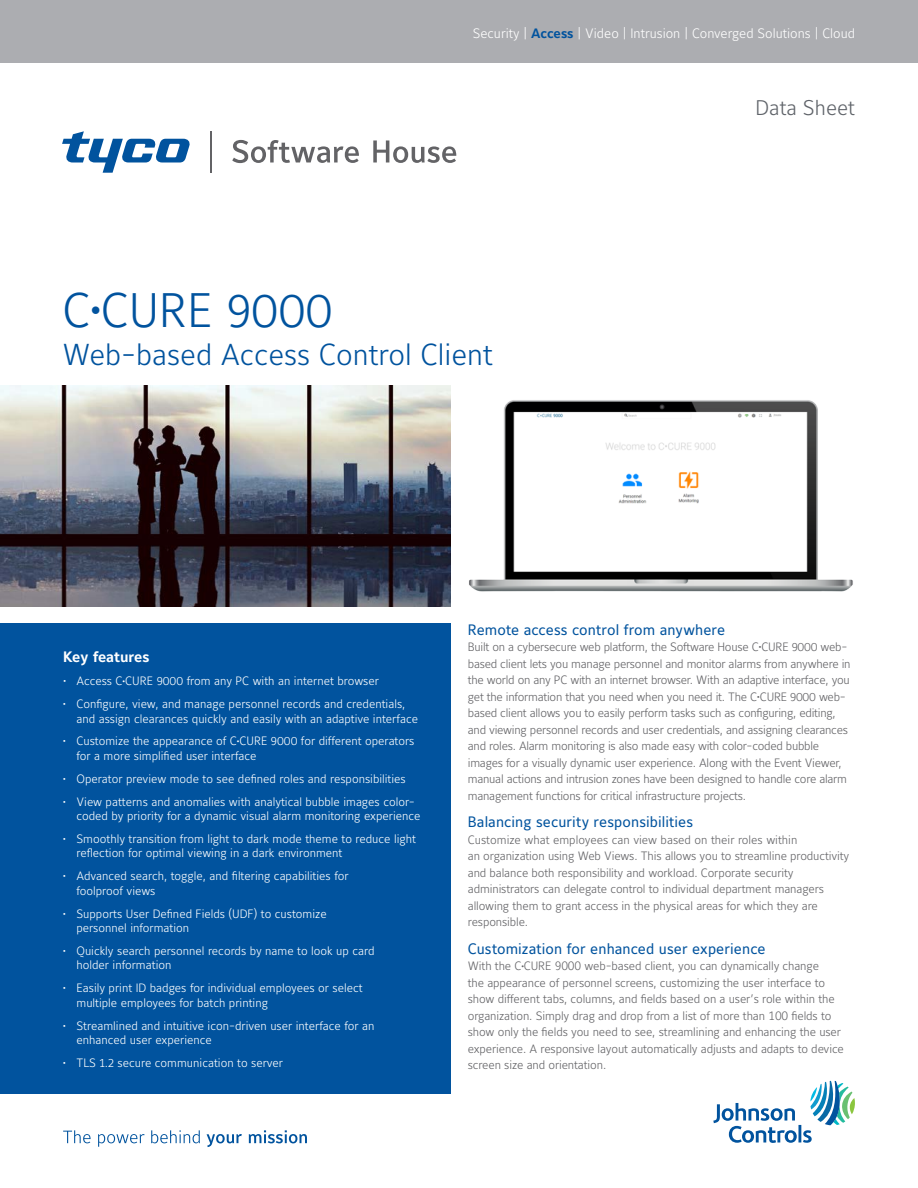
<style>
.page{position:relative;width:918px;height:1188px;background:#fff}
.page>*{position:absolute;margin:0;border:0;box-sizing:border-box;transform-origin:0 0}
.t1{font:300 48px "Maurea Jci Lf ML";color:#01539e}
.t2{font:300 30px "Maurea Jci Lf ML";color:#01539e}
.t3{font:300 21px "Maurea Jci Lf ML";color:#5f6369}
.t4{font:15px "Maurea Jci Lf ML";letter-spacing:.005em;color:#01539e}
.t5{font:700 15px "Maurea Jci Lf ML";color:#fff}
.t6{font:300 13.5px "Maurea Jci Lf ML";color:#fff}
.t7{font:300 12px/14.4px "Maurea Jci Lf ML";color:#fff}
.t8{font:300 12px/16.5px "Maurea Jci Tf ML";letter-spacing:-.01em;color:#636366}
.t9{font:300 12px/16.5px "Maurea Jci Lf ML";letter-spacing:-.02em;color:#636366}
.s1{font-weight:700;color:#01539e}
.s2{font-family:"Arial";font-weight:400;font-size:30px}
.s3{font-family:"Arial";font-weight:400;font-size:7.5px}
</style>
<div class="page">
<img style="left:0;top:386px;width:450px;height:221px">
<div style="left:0;top:624px;width:450px;height:470px;background:#01539e"></div>
<svg style="left:713px;top:1081px;width:142px;height:62px"></svg>
<svg style="left:63px;top:1130px;width:28px;height:13px"></svg>
<svg style="left:98px;top:1134px;width:47px;height:13px"></svg>
<svg style="left:151px;top:1130px;width:49px;height:13px"></svg>
<svg style="left:207px;top:1134px;width:35px;height:13px"></svg>
<svg style="left:249px;top:1130px;width:58px;height:13px"></svg>
<div style="left:0;top:0;width:918px;height:63px;background:#acadb1"></div>
<svg style="left:62px;top:131px;width:128px;height:42px"></svg>
<hr style="left:210px;top:131px;width:2px;height:42px;background:#636366">
<svg style="left:232px;top:140px;width:127px;height:23px"></svg>
<svg style="left:373px;top:140px;width:83px;height:23px"></svg>
<img style="left:469px;top:400px;width:384px;height:192px">
<p class="t6" style="left:473px;top:25px;width:384px">Security | <span class="s1">Access</span> | Video | Intrusion | Converged Solutions | Cloud</p>
<h1 class="t1" style="left:63px;top:280px;width:272px">C<span class="s2">•</span>CURE 9000</h1>
<h2 class="t2" style="left:63px;top:336px;width:432px">Web-based Access Control Client</h2>
<h3 class="t3" style="left:755px;top:94px;width:101px">Data Sheet</h3>
<p class="t5" style="left:63px;top:648px;width:88px">Key features</p>
<p class="t7" style="left:63px;top:674px;width:317px">• Access C<span class="s3">•</span>CURE 9000 from any PC with an internet browser</p>
<p class="t7" style="left:76px;top:697px;width:343px;text-indent:-14px">• Configure, view, and manage personnel records and credentials, and assign clearances quickly and easily with an adaptive interface</p>
<p class="t7" style="left:76px;top:734px;width:339px;text-indent:-13px">• Customize the appearance of C<span class="s3">•</span>CURE 9000 for different operators for a more simplified user interface</p>
<p class="t7" style="left:63px;top:771px;width:344px">• Operator preview mode to see defined roles and responsibilities</p>
<p class="t7" style="left:76px;top:794px;width:346px;text-indent:-14px">• View patterns and anomalies with analytical bubble images color&shy;coded by priority for a dynamic visual alarm monitoring experience</p>
<p class="t7" style="left:76px;top:831px;width:341px;text-indent:-14px">• Smoothly transition from light to dark mode theme to reduce light reflection for optimal viewing in a dark environment</p>
<p class="t7" style="left:76px;top:869px;width:274px;text-indent:-14px">• Advanced search, toggle, and filtering capabilities for foolproof views</p>
<p class="t7" style="left:76px;top:906px;width:252px;text-indent:-14px">• Supports User Defined Fields (UDF) to customize personnel information</p>
<p class="t7" style="left:76px;top:943px;width:300px;text-indent:-14px">• Quickly search personnel records by name to look up card holder information</p>
<p class="t7" style="left:76px;top:981px;width:288px;text-indent:-14px">• Easily print ID badges for individual employees or select multiple employees for batch printing</p>
<p class="t7" style="left:76px;top:1018px;width:299px;text-indent:-14px">• Streamlined and intuitive icon-driven user interface for an enhanced user experience</p>
<p class="t7" style="left:63px;top:1055px;width:222px">• TLS 1.2 secure communication to server</p>
<p class="t4" style="left:468px;top:621px;width:259px">Remote access control from anywhere</p>
<p class="t9" style="left:468px;top:639px;width:384px">Built on a cybersecure web platform, the Software House C•CURE 9000 web&shy;based client lets you manage personnel and monitor alarms from anywhere in the world on any PC with an internet browser. With an adaptive interface, you get the information that you need when you need it. The C•CURE 9000 web&shy;based client allows you to easily perform tasks such as configuring, editing, and viewing personnel records and user credentials, and assigning clearances and roles. Alarm monitoring is also made easy with color-coded bubble images for a visually dynamic user experience. Along with the Event Viewer, manual actions and intrusion zones have been designed to handle core alarm management functions for critical infrastructure projects.</p>
<p class="t4" style="left:468px;top:813px;width:227px">Balancing security responsibilities</p>
<p class="t8" style="left:468px;top:831px;width:383px">Customize what employees can view based on their roles within<br>an organization using Web Views. This allows you to streamline productivity and balance both responsibility and workload. Corporate security administrators can delegate control to individual department managers allowing them to grant access in the physical areas for which they are responsible.</p>
<p class="t4" style="left:468px;top:940px;width:299px">Customization for enhanced user experience</p>
<p class="t8" style="left:468px;top:958px;width:378px">With the C<span class="s3">•</span>CURE 9000 web-based client, you can dynamically change<br>the appearance of personnel screens, customizing the user interface to show different tabs, columns, and fields based on a user’s role within the organization. Simply drag and drop from a list of more than 100 fields to show only the fields you need to see, streamlining and enhancing the user experience. A responsive layout automatically adjusts and adapts to device screen size and orientation.</p>
</div>
